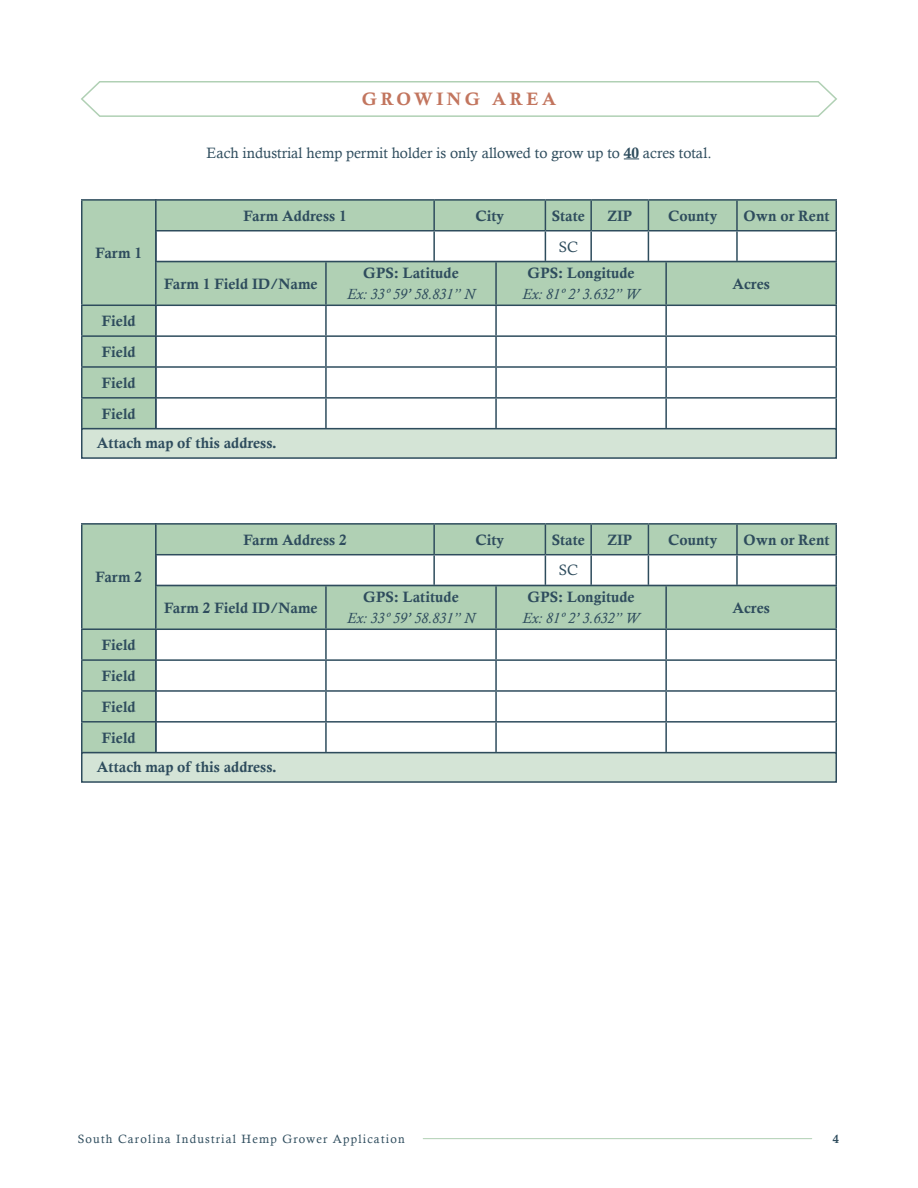
<style>
.page{position:relative;width:918px;height:1188px;background:#fff}
.page>*{position:absolute;margin:0;border:0;box-sizing:border-box;transform-origin:0 0}
.t1{font:18px "Calis MT Bol";letter-spacing:.2em;color:#c2755e}
.Copy{font:15px "Calis MT Bol";color:#2e4c5d}
.Copy-2{font:15px "Calisto";color:#2e4c5d}
.Copy-3{font:italic 15px "Calisto";color:#2e4c5d}
.t2{font:12px "Calisto";letter-spacing:.1em;color:#2e4c5d}
.t3{font:12px "Calis MT Bol";color:#2e4c5d}
.s1{font-family:"Calis MT Bol"}
</style>
<div class="page">
<hr style="left:423px;top:1138px;width:389px;height:1px;background:#b0d0b4">
<svg style="left:81px;top:81px;width:756px;height:36px"></svg>
<hr style="left:81px;top:199px;width:76px;height:2px;background:#2e4c5d">
<hr style="left:155px;top:199px;width:279px;height:2px;background:#2e4c5d">
<hr style="left:434px;top:199px;width:111px;height:2px;background:#2e4c5d">
<hr style="left:545px;top:199px;width:46px;height:2px;background:#2e4c5d">
<hr style="left:591px;top:199px;width:57px;height:2px;background:#2e4c5d">
<hr style="left:648px;top:199px;width:89px;height:2px;background:#2e4c5d">
<hr style="left:737px;top:199px;width:100px;height:2px;background:#2e4c5d">
<svg style="left:81px;top:200px;width:756px;height:228px"></svg>
<div style="left:81px;top:428px;width:756px;height:31px;background:#d4e4d6;border:2px solid #2e4c5d"></div>
<hr style="left:81px;top:523px;width:76px;height:2px;background:#2e4c5d">
<hr style="left:155px;top:523px;width:279px;height:2px;background:#2e4c5d">
<hr style="left:434px;top:523px;width:111px;height:2px;background:#2e4c5d">
<hr style="left:545px;top:523px;width:46px;height:2px;background:#2e4c5d">
<hr style="left:591px;top:523px;width:57px;height:2px;background:#2e4c5d">
<hr style="left:648px;top:523px;width:89px;height:2px;background:#2e4c5d">
<hr style="left:737px;top:523px;width:100px;height:2px;background:#2e4c5d">
<svg style="left:81px;top:524px;width:756px;height:228px"></svg>
<div style="left:81px;top:752px;width:756px;height:31px;background:#d4e4d6;border:2px solid #2e4c5d"></div>
<svg style="left:624px;top:159px;width:15px;height:1px"></svg>
<p class="t1" style="left:362px;top:89px;width:196px">GROWING AREA</p>
<p class="Copy" style="left:96px;top:244px;width:48px">Farm 1</p>
<p class="Copy" style="left:102px;top:312px;width:35px">Field</p>
<p class="Copy" style="left:102px;top:343px;width:35px">Field</p>
<p class="Copy" style="left:102px;top:374px;width:35px">Field</p>
<p class="Copy" style="left:102px;top:405px;width:35px">Field</p>
<p class="Copy-2" style="left:206px;top:144px;width:507px">Each industrial hemp permit holder is only allowed to grow up to <span class="s1">40</span> acres total.</p>
<p class="Copy" style="left:243px;top:207px;width:105px">Farm Address 1</p>
<p class="Copy" style="left:475px;top:207px;width:30px">City</p>
<p class="Copy" style="left:552px;top:207px;width:35px">State</p>
<p class="Copy" style="left:607px;top:207px;width:26px">ZIP</p>
<p class="Copy" style="left:668px;top:207px;width:51px">County</p>
<p class="Copy" style="left:744px;top:207px;width:88px">Own or Rent</p>
<p class="Copy-2" style="left:559px;top:238px;width:21px">SC</p>
<p class="Copy" style="left:164px;top:275px;width:155px">Farm 1 Field ID/Name</p>
<p class="Copy" style="left:363px;top:265px;width:97px">GPS: Latitude</p>
<p class="Copy-3" style="left:347px;top:286px;width:129px">Ex: 33º 59’ 58.831” N</p>
<p class="Copy" style="left:528px;top:265px;width:109px">GPS: Longitude</p>
<p class="Copy-3" style="left:522px;top:286px;width:119px">Ex: 81º 2’ 3.632” W</p>
<p class="Copy" style="left:733px;top:275px;width:39px">Acres</p>
<p class="Copy" style="left:97px;top:435px;width:182px">Attach map of this address.</p>
<p class="Copy" style="left:96px;top:568px;width:48px">Farm 2</p>
<p class="Copy" style="left:102px;top:636px;width:35px">Field</p>
<p class="Copy" style="left:102px;top:667px;width:35px">Field</p>
<p class="Copy" style="left:102px;top:698px;width:35px">Field</p>
<p class="Copy" style="left:102px;top:729px;width:35px">Field</p>
<p class="Copy" style="left:243px;top:531px;width:105px">Farm Address 2</p>
<p class="Copy" style="left:475px;top:531px;width:30px">City</p>
<p class="Copy" style="left:552px;top:531px;width:35px">State</p>
<p class="Copy" style="left:607px;top:531px;width:26px">ZIP</p>
<p class="Copy" style="left:668px;top:531px;width:51px">County</p>
<p class="Copy" style="left:744px;top:531px;width:88px">Own or Rent</p>
<p class="Copy-2" style="left:559px;top:562px;width:21px">SC</p>
<p class="Copy" style="left:164px;top:599px;width:155px">Farm 2 Field ID/Name</p>
<p class="Copy" style="left:363px;top:589px;width:97px">GPS: Latitude</p>
<p class="Copy-3" style="left:347px;top:610px;width:129px">Ex: 33º 59’ 58.831” N</p>
<p class="Copy" style="left:528px;top:589px;width:109px">GPS: Longitude</p>
<p class="Copy-3" style="left:522px;top:610px;width:119px">Ex: 81º 2’ 3.632” W</p>
<p class="Copy" style="left:733px;top:599px;width:39px">Acres</p>
<p class="Copy" style="left:97px;top:759px;width:182px">Attach map of this address.</p>
<p class="t2" style="left:78px;top:1132px;width:329px">South Carolina Industrial Hemp Grower Application</p>
<p class="t3" style="left:833px;top:1132px;width:8px">4</p>
</div>
